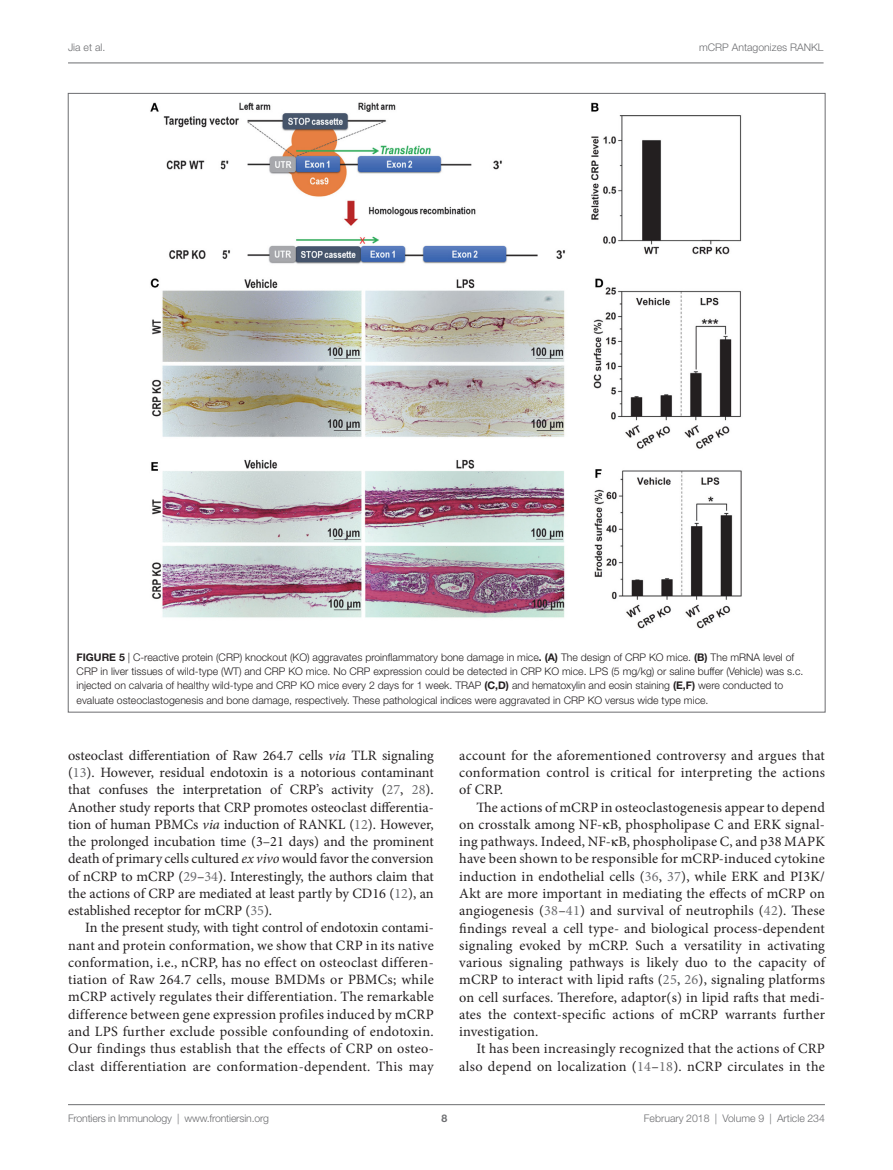
<style>
.page{position:relative;width:893px;height:1170px;background:#fff}
.page>*{position:absolute;margin:0;border:0;box-sizing:border-box;transform-origin:0 0}
.t1{font:14.25px/17.2px "Minion Pro";letter-spacing:.015em;color:#231f20;text-align:justify}
.t2{font:300 10.5px/14.2px "Helvetica Neue LT Std";color:#231f20}
.t3{font:300 10.5px "Helvetica Neue LT Std";color:#6c6d70}
.t4{font:700 10.5px "Helvetica Neue LT Std";color:#6c6d70}
.s1{font-weight:700}
.s2{font-style:italic}
.s3{color:#6c6d70}
.s4{font-family:"STIX General"}
</style>
<div class="page">
<img style="left:150px;top:102px;width:592px;height:527px">
<hr style="left:68px;top:63px;width:756px;height:1px;background:#6c6d70">
<hr style="left:68px;top:1104px;width:757px;height:1px;background:#6c6d70">
<p class="t3" style="left:68px;top:41px;width:39px">Jia et al.</p>
<p class="t3" style="left:699px;top:41px;width:126px">mCRP Antagonizes RANKL</p>
<p class="t2" style="left:77px;top:649px;width:728px"><span class="s1">FIGURE 5</span> | C-reactive protein (CRP) knockout (KO) aggravates proinflammatory bone damage in mice<span class="s1">. (A)</span> The design of CRP KO mice. <span class="s1">(B)</span> The mRNA level of CRP in liver tissues of wild-type (WT) and CRP KO mice. No CRP expression could be detected in CRP KO mice. LPS (5 mg/kg) or saline buffer (Vehicle) was s.c. injected on calvaria of healthy wild-type and CRP KO mice every 2 days for 1 week. TRAP <span class="s1">(C,D)</span> and hematoxylin and eosin staining <span class="s1">(E,F)</span> were conducted to evaluate osteoclastogenesis and bone damage, respectively. These pathological indices were aggravated in CRP KO versus wide type mice.</p>
<p class="t1" style="left:68px;top:746px;width:367px">osteoclast differentiation of Raw 264.7 cells <span class="s2">via</span> TLR signaling (<span class="s3">13</span>). However, residual endotoxin is a notorious contaminant that confuses the interpretation of CRP’s activity (<span class="s3">27</span>, <span class="s3">28</span>).<br>Another study reports that CRP promotes osteoclast differentia&shy;tion of human PBMCs <span class="s2">via</span> induction of RANKL (<span class="s3">12</span>). However, the prolonged incubation time (3–21 days) and the prominent death of primary cells cultured <span class="s2">ex vivo</span> would favor the conversion of nCRP to mCRP (<span class="s3">29</span>–<span class="s3">34</span>). Interestingly, the authors claim that the actions of CRP are mediated at least partly by CD16 (<span class="s3">12</span>), an established receptor for mCRP (<span class="s3">35</span>).</p>
<p class="t1" style="left:68px;top:919px;width:367px;text-indent:17px">In the present study, with tight control of endotoxin contami&shy;nant and protein conformation, we show that CRP in its native conformation, i.e., nCRP, has no effect on osteoclast differen&shy;tiation of Raw 264.7 cells, mouse BMDMs or PBMCs; while mCRP actively regulates their differentiation. The remarkable difference between gene expression profiles induced by mCRP and LPS further exclude possible confounding of endotoxin.<br>Our findings thus establish that the effects of CRP on osteo&shy;clast differentiation are conformation-dependent. This may</p>
<p class="t1" style="left:459px;top:746px;width:367px">account for the aforementioned controversy and argues that conformation control is critical for interpreting the actions of CRP.</p>
<p class="t1" style="left:459px;top:798px;width:367px;text-indent:17px">The actions of mCRP in osteoclastogenesis appear to depend on crosstalk among NF-<span class="s4">κ</span>B, phospholipase C and ERK signal&shy;ing pathways. Indeed, NF-<span class="s4">κ</span>B, phospholipase C, and p38 MAPK have been shown to be responsible for mCRP-induced cytokine induction in endothelial cells (<span class="s3">36</span>, <span class="s3">37</span>), while ERK and PI3K/ Akt are more important in mediating the effects of mCRP on angiogenesis (<span class="s3">38</span>–<span class="s3">41</span>) and survival of neutrophils (<span class="s3">42</span>). These findings reveal a cell type- and biological process-dependent signaling evoked by mCRP. Such a versatility in activating various signaling pathways is likely duo to the capacity of mCRP to interact with lipid rafts (<span class="s3">25</span>, <span class="s3">26</span>), signaling platforms on cell surfaces. Therefore, adaptor(s) in lipid rafts that medi&shy;ates the context-specific actions of mCRP warrants further investigation.</p>
<p class="t1" style="left:459px;top:1040px;width:367px;text-align:right">It has been increasingly recognized that the actions of CRP also depend on localization (<span class="s3">14</span>–<span class="s3">18</span>). nCRP circulates in the</p>
<p class="t3" style="left:68px;top:1111px;width:203px">Frontiers in Immunology | www.frontiersin.org</p>
<p class="t3" style="left:644px;top:1111px;width:183px">February 2018 | Volume 9 | Article 234</p>
<p class="t4" style="left:441px;top:1111px;width:7px">8</p>
</div>
